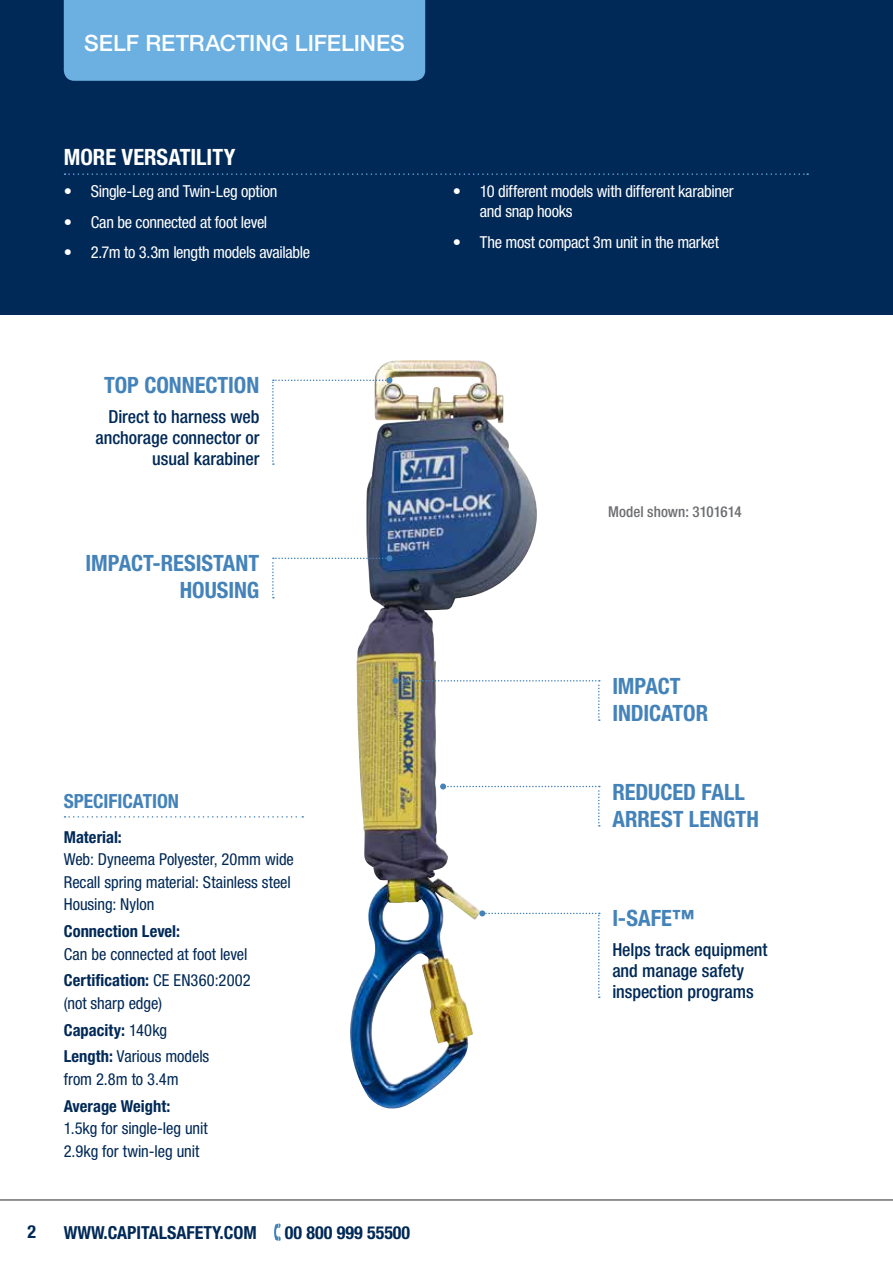
<style>
.page{position:relative;width:893px;height:1263px;background:#fff}
.page>*{position:absolute;margin:0;border:0;box-sizing:border-box;transform-origin:0 0}
.t1{font:700 condensed 22.5px/27px "Helvetica Neue LT Pro";color:#4483ba}
.t2{font:500 22.5px "Helvetica Neue LT Pro";letter-spacing:-.005em;color:#fff}
.t3{font:700 condensed 22.5px "Helvetica Neue LT Pro";color:#fff}
.t4{font:700 condensed 19.5px "Helvetica Neue LT Pro";letter-spacing:-.005em;color:#4483ba}
.t5{font:500 condensed 18px/21px "Helvetica Neue LT Pro";letter-spacing:-.005em;color:#002957;text-align:right}
.t6{font:700 condensed 18px "Helvetica Neue LT Pro";color:#002957}
.t7{font:condensed 16.5px/22.5px "Helvetica Neue LT Pro";letter-spacing:-.005em;color:#002957}
.t8{font:condensed 16.5px/19.8px "Helvetica Neue LT Pro";letter-spacing:-.02em;color:#fff}
.t9{font:700 condensed 16.5px "Helvetica Neue LT Pro";color:#002957}
.t10{font:500 condensed 15px "Helvetica Neue LT Pro";color:#6d6e71}
.s1{font-weight:700}
</style>
<div class="page">
<img style="left:350px;top:360px;width:131px;height:748px">
<svg style="left:274px;top:1223px;width:7px;height:18px"></svg>
<hr style="left:0;top:1199px;width:893px;height:2px;background:#6d6e71">
<div style="left:0;top:0;width:893px;height:315px;background:#002957"></div>
<div style="left:64px;top:0;width:361px;height:81px;background:#6bb0e1"></div>
<svg style="left:65px;top:816px;width:238px;height:2px"></svg>
<svg style="left:65px;top:173px;width:743px;height:2px"></svg>
<svg style="left:272px;top:377px;width:120px;height:88px"></svg>
<svg style="left:272px;top:555px;width:120px;height:43px"></svg>
<svg style="left:479px;top:910px;width:121px;height:88px"></svg>
<svg style="left:440px;top:783px;width:160px;height:43px"></svg>
<svg style="left:392px;top:678px;width:208px;height:43px"></svg>
<h1 class="t2" style="left:84px;top:29px;width:322px">SELF RETRACTING LIFELINES</h1>
<h1 class="t3" style="left:64px;top:143px;width:173px">MORE VERSATILITY</h1>
<p class="t8" style="left:64px;top:182px;width:215px">• Single-Leg and Twin-Leg option</p>
<p class="t8" style="left:64px;top:212px;width:205px">• Can be connected at foot level</p>
<p class="t8" style="left:64px;top:242px;width:248px">• 2.7m to 3.3m length models available</p>
<p class="t8" style="left:480px;top:182px;width:255px;text-indent:-27px">• 10 different models with different karabiner and snap hooks</p>
<p class="t8" style="left:453px;top:232px;width:268px">• The most compact 3m unit in the market</p>
<h1 class="t1" style="left:104px;top:372px;width:157px">TOP CONNECTION</h1>
<p class="t5" style="left:95px;top:406px;width:165px">Direct to harness web anchorage connector or usual karabiner</p>
<h1 class="t1" style="left:86px;top:550px;width:175px;text-align:right">IMPACT-RESISTANT<br>HOUSING</h1>
<p class="t4" style="left:64px;top:789px;width:117px">SPECIFICATION</p>
<p class="t9" style="left:64px;top:827px;width:60px">Material:</p>
<p class="t7" style="left:64px;top:848px;width:232px">Web: Dyneema Polyester, 20mm wide<br>Recall spring material: Stainless steel<br>Housing: Nylon</p>
<p class="t9" style="left:64px;top:921px;width:118px">Connection Level:</p>
<p class="t7" style="left:64px;top:940px;width:189px;line-height:26.7px">Can be connected at foot level<br><span class="s1">Certification:</span> CE EN360:2002</p>
<p class="t7" style="left:64px;top:989px;width:147px;line-height:26.7px">(not sharp edge)<br><span class="s1">Capacity:</span> 140kg<br><span class="s1">Length:</span> Various models</p>
<p class="t7" style="left:64px;top:1068px;width:116px">from 2.8m to 3.4m</p>
<p class="t9" style="left:64px;top:1096px;width:108px">Average Weight:</p>
<p class="t7" style="left:64px;top:1117px;width:145px">1.5kg for single-leg unit<br>2.9kg for twin-leg unit</p>
<p class="t6" style="left:28px;top:1220px;width:10px">2</p>
<p class="t6" style="left:64px;top:1221px;width:195px">WWW.CAPITALSAFETY.COM</p>
<p class="t6" style="left:285px;top:1221px;width:127px">00 800 999 55500</p>
<p class="t10" style="left:608px;top:503px;width:135px">Model shown: 3101614</p>
<h1 class="t1" style="left:612px;top:672px;width:97px">IMPACT<br>INDICATOR</h1>
<h1 class="t1" style="left:612px;top:778px;width:148px">REDUCED FALL<br>ARREST LENGTH</h1>
<h1 class="t1" style="left:612px;top:905px;width:84px">I-SAFE™</h1>
<p class="t5" style="left:612px;top:939px;width:157px;text-align:left">Helps track equipment and manage safety inspection programs</p>
</div>
